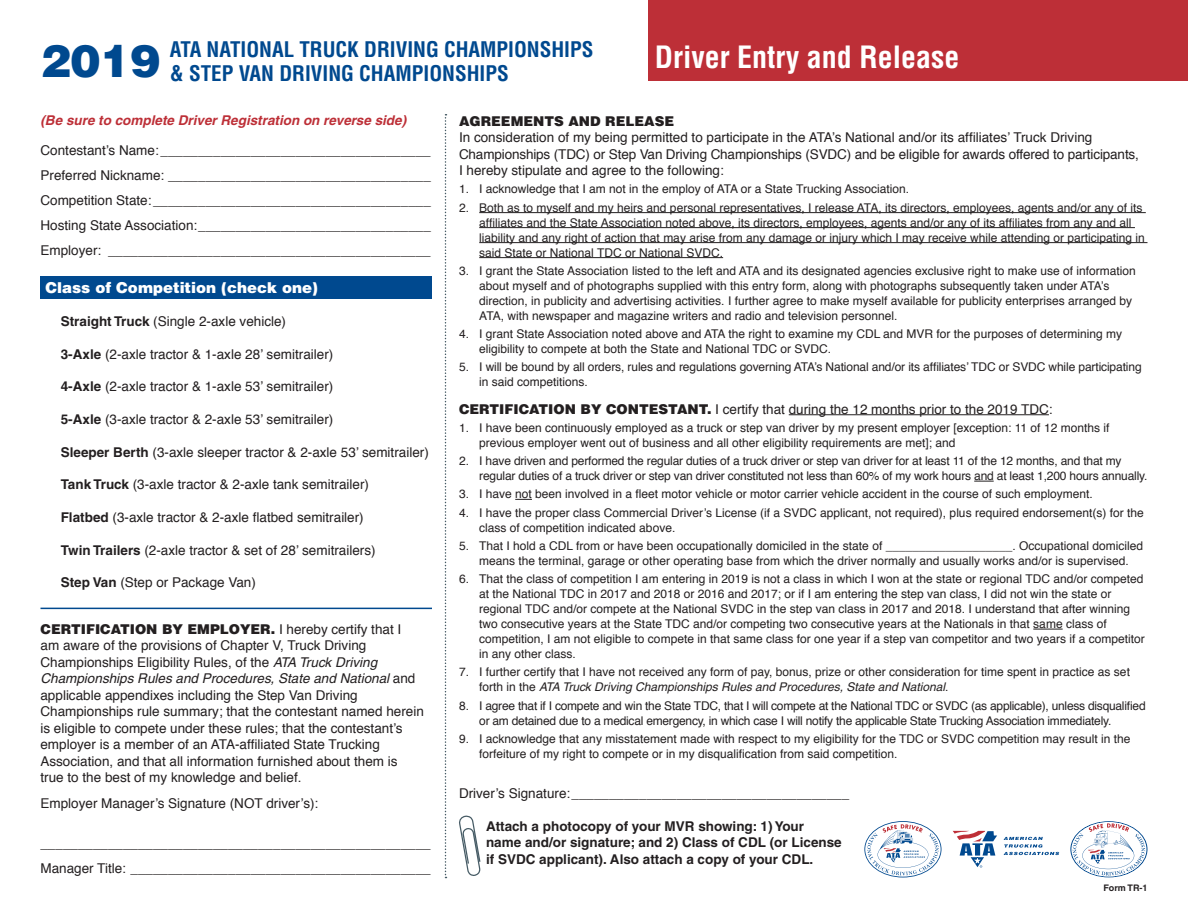
<style>
.page{position:relative;width:1188px;height:918px;background:#fff}
.page>*{position:absolute;margin:0;border:0;box-sizing:border-box;transform-origin:0 0}
.t1{font:700 condensed 30px "Helvetica";color:#fff}
.t2{font:700 condensed 21px/24px "Helvetica";color:#00498f}
.t3{font:900 15px "Helvetica";color:#fff}
.t4{font:13.5px/16.5px "Helvetica";color:#231f20}
.t5{font:700 13.5px/16.5px "Helvetica";color:#231f20}
.t6{font:italic 700 13.5px "Helvetica";color:#bd2f37}
.t7{font:900 13.5px "Helvetica";color:#231f20}
.t8{font:12px/15px "Helvetica";color:#231f20}
.t9{font:12px/15px "Helvetica";letter-spacing:-.02em;color:#231f20}
.t10{font:700 9px "Helvetica";color:#231f20}
.s1{font-weight:900}
.s2{font-style:italic}
.s3{font-weight:700}
</style>
<div class="page">
<div style="left:648px;top:0;width:540px;height:81px;background:#bd2f37"></div>
<hr style="left:479px;top:212px;width:667px;height:1px;background:#231f20">
<hr style="left:479px;top:227px;width:656px;height:1px;background:#231f20">
<hr style="left:479px;top:242px;width:669px;height:1px;background:#231f20">
<hr style="left:479px;top:257px;width:244px;height:1px;background:#231f20">
<hr style="left:789px;top:414px;width:260px;height:1px;background:#231f20">
<svg style="left:974px;top:481px;width:20px;height:1px"></svg>
<svg style="left:515px;top:499px;width:17px;height:1px"></svg>
<hr style="left:1033px;top:629px;width:30px;height:1px;background:#231f20">
<hr style="left:40px;top:608px;width:392px;height:1px;background:#00498f">
<div style="left:40px;top:277px;width:392px;height:22px;background:#00498f"></div>
<svg style="left:445px;top:114px;width:2px;height:764px"></svg>
<svg style="left:1070px;top:821px;width:77px;height:56px"></svg>
<svg style="left:864px;top:821px;width:78px;height:57px"></svg>
<svg style="left:1004px;top:837px;width:55px;height:18px"></svg>
<svg style="left:953px;top:831px;width:44px;height:37px"></svg>
<svg style="left:459px;top:815px;width:22px;height:61px"></svg>
<h2 class="t2" style="left:40px;top:37px;width:555px;text-indent:129px">ATA NATIONAL TRUCK DRIVING CHAMPIONSHIPS<br><sup>2019</sup> &amp; STEP VAN DRIVING CHAMPIONSHIPS</h2>
<h1 class="t1" style="left:655px;top:38px;width:306px">Driver Entry and Release</h1>
<p class="t7" style="left:459px;top:112px;width:217px">AGREEMENTS AND RELEASE</p>
<p class="t4" style="left:459px;top:130px;width:682px">In consideration of my being permitted to participate in the ATA’s National and/or its affiliates’ Truck Driving<br>Championships (TDC) or Step Van Driving Championships (SVDC) and be eligible for awards offered to participants,<br>I hereby stipulate and agree to the following:</p>
<p class="t8" style="left:459px;top:182px;width:452px">1. I acknowledge that I am not in the employ of ATA or a State Trucking Association.</p>
<p class="t8" style="left:479px;top:200px;width:667px;text-indent:-20px">2. Both as to myself and my heirs and personal representatives, I release ATA, its directors, employees, agents and/or any of its affiliates and the State Association noted above, its directors, employees, agents and/or any of its affiliates from any and all liability and any right of action that may arise from any damage or injury which I may receive while attending or participating in said State or National TDC or National SVDC.</p>
<p class="t8" style="left:479px;top:264px;width:658px;text-indent:-20px">3. I grant the State Association listed to the left and ATA and its designated agencies exclusive right to make use of information about myself and of photographs supplied with this entry form, along with photographs subsequently taken under ATA’s direction, in publicity and advertising activities. I further agree to make myself available for publicity enterprises arranged by ATA, with newspaper and magazine writers and radio and television personnel.</p>
<p class="t8" style="left:479px;top:327px;width:644px;text-indent:-20px">4. I grant State Association noted above and ATA the right to examine my CDL and MVR for the purposes of determining my eligibility to compete at both the State and National TDC or SVDC.</p>
<p class="t8" style="left:479px;top:360px;width:664px;text-indent:-20px">5. I will be bound by all orders, rules and regulations governing ATA’s National and/or its affiliates’ TDC or SVDC while participating in said competitions.</p>
<p class="t4" style="left:459px;top:401px;width:595px"><span class="s1">CERTIFICATION BY CONTESTANT.</span> I certify that during the 12 months prior to the 2019 TDC:</p>
<p class="t8" style="left:479px;top:421px;width:632px;text-indent:-20px">1. I have been continuously employed as a truck or step van driver by my present employer [exception: 11 of 12 months if previous employer went out of business and all other eligibility requirements are met]; and</p>
<p class="t8" style="left:479px;top:454px;width:670px;text-indent:-20px">2. I have driven and performed the regular duties of a truck driver or step van driver for at least 11 of the 12 months, and that my regular duties of a truck driver or step van driver constituted not less than 60% of my work hours and at least 1,200 hours annually.</p>
<p class="t8" style="left:459px;top:487px;width:635px">3. I have not been involved in a fleet motor vehicle or motor carrier vehicle accident in the course of such employment.</p>
<p class="t8" style="left:479px;top:505px;width:666px;text-indent:-20px">4. I have the proper class Commercial Driver’s License (if a SVDC applicant, not required), plus required endorsement(s) for the class of competition indicated above.</p>
<p class="t8" style="left:459px;top:539px;width:686px;text-align:center">5. That I hold a CDL from or have been occupationally domiciled in the state of ___________________. Occupational domiciled means the terminal, garage or other operating base from which the driver normally and usually works and/or is supervised.</p>
<p class="t8" style="left:479px;top:572px;width:667px;text-indent:-20px">6. That the class of competition I am entering in 2019 is not a class in which I won at the state or regional TDC and/or competed at the National TDC in 2017 and 2018 or 2016 and 2017; or if I am entering the step van class, I did not win the state or regional TDC and/or compete at the National SVDC in the step van class in 2017 and 2018. I understand that after winning two consecutive years at the State TDC and/or competing two consecutive years at the Nationals in that same class of competition, I am not eligible to compete in that same class for one year if a step van competitor and two years if a competitor in any other class.</p>
<p class="t8" style="left:479px;top:665px;width:652px;text-indent:-20px">7. I further certify that I have not received any form of pay, bonus, prize or other consideration for time spent in practice as set forth in the <span class="s2">ATA Truck Driving Championships Rules and Procedures, State and National</span>.</p>
<p class="t9" style="left:479px;top:698px;width:668px;text-indent:-20px">8. I agree that if I compete and win the State TDC, that I will compete at the National TDC or SVDC (as applicable), unless disqualified or am detained due to a medical emergency, in which case I will notify the applicable State Trucking Association immediately.</p>
<p class="t8" style="left:479px;top:732px;width:653px;text-indent:-20px">9. I acknowledge that any misstatement made with respect to my eligibility for the TDC or SVDC competition may result in the forfeiture of my right to compete or in my disqualification from said competition.</p>
<p class="t4" style="left:459px;top:786px;width:392px">Driver’s Signature:_____________________________________</p>
<p class="t5" style="left:486px;top:818px;width:357px">Attach a photocopy of your MVR showing: 1) Your name and/or signature; and 2) Class of CDL (or License if SVDC applicant). Also attach a copy of your CDL.</p>
<p class="t6" style="left:40px;top:112px;width:367px">(Be sure to complete Driver Registration on reverse side)</p>
<p class="t4" style="left:40px;top:138px;width:392px;line-height:25.2px;text-align:justify">Contestant’s Name:____________________________________ Preferred Nickname: ___________________________________ Competition State:_____________________________________ Hosting State Association:_______________________________ Employer: ___________________________________________</p>
<p class="t3" style="left:45px;top:278px;width:274px">Class of Competition (check one)</p>
<p class="t4" style="left:61px;top:313px;width:227px"><span class="s3">Straight Truck</span> (Single 2-axle vehicle)</p>
<p class="t4" style="left:61px;top:346px;width:274px"><span class="s3">3-Axle</span> (2-axle tractor &amp; 1-axle 28’ semitrailer)</p>
<p class="t4" style="left:61px;top:379px;width:274px"><span class="s3">4-Axle</span> (2-axle tractor &amp; 1-axle 53’ semitrailer)</p>
<p class="t4" style="left:61px;top:411px;width:274px"><span class="s3">5-Axle</span> (3-axle tractor &amp; 2-axle 53’ semitrailer)</p>
<p class="t4" style="left:61px;top:444px;width:370px"><span class="s3">Sleeper Berth</span> (3-axle sleeper tractor &amp; 2-axle 53’ semitrailer)</p>
<p class="t4" style="left:61px;top:477px;width:310px"><span class="s3">Tank Truck</span> (3-axle tractor &amp; 2-axle tank semitrailer)</p>
<p class="t4" style="left:61px;top:510px;width:305px"><span class="s3">Flatbed</span> (3-axle tractor &amp; 2-axle flatbed semitrailer)</p>
<p class="t4" style="left:61px;top:542px;width:316px"><span class="s3">Twin Trailers</span> (2-axle tractor &amp; set of 28’ semitrailers)</p>
<p class="t4" style="left:61px;top:575px;width:197px"><span class="s3">Step Van</span> (Step or Package Van)</p>
<p class="t4" style="left:40px;top:621px;width:385px"><span class="s1">CERTIFICATION BY EMPLOYER.</span> I hereby certify that I<br>am aware of the provisions of Chapter V, Truck Driving Championships Eligibility Rules, of the <span class="s2">ATA Truck Driving Championships Rules and Procedures, State and National</span> and applicable appendixes including the Step Van Driving Championships rule summary; that the contestant named herein is eligible to compete under these rules; that the contestant’s employer is a member of an ATA-affiliated State Trucking Association, and that all information furnished about them is true to the best of my knowledge and belief.</p>
<p class="t4" style="left:40px;top:795px;width:279px">Employer Manager’s Signature (NOT driver’s):</p>
<p class="t4" style="left:40px;top:831px;width:392px;line-height:25.2px">____________________________________________________<br>Manager Title: ________________________________________</p>
<p class="t10" style="left:1103px;top:882px;width:46px">Form TR-1</p>
</div>
